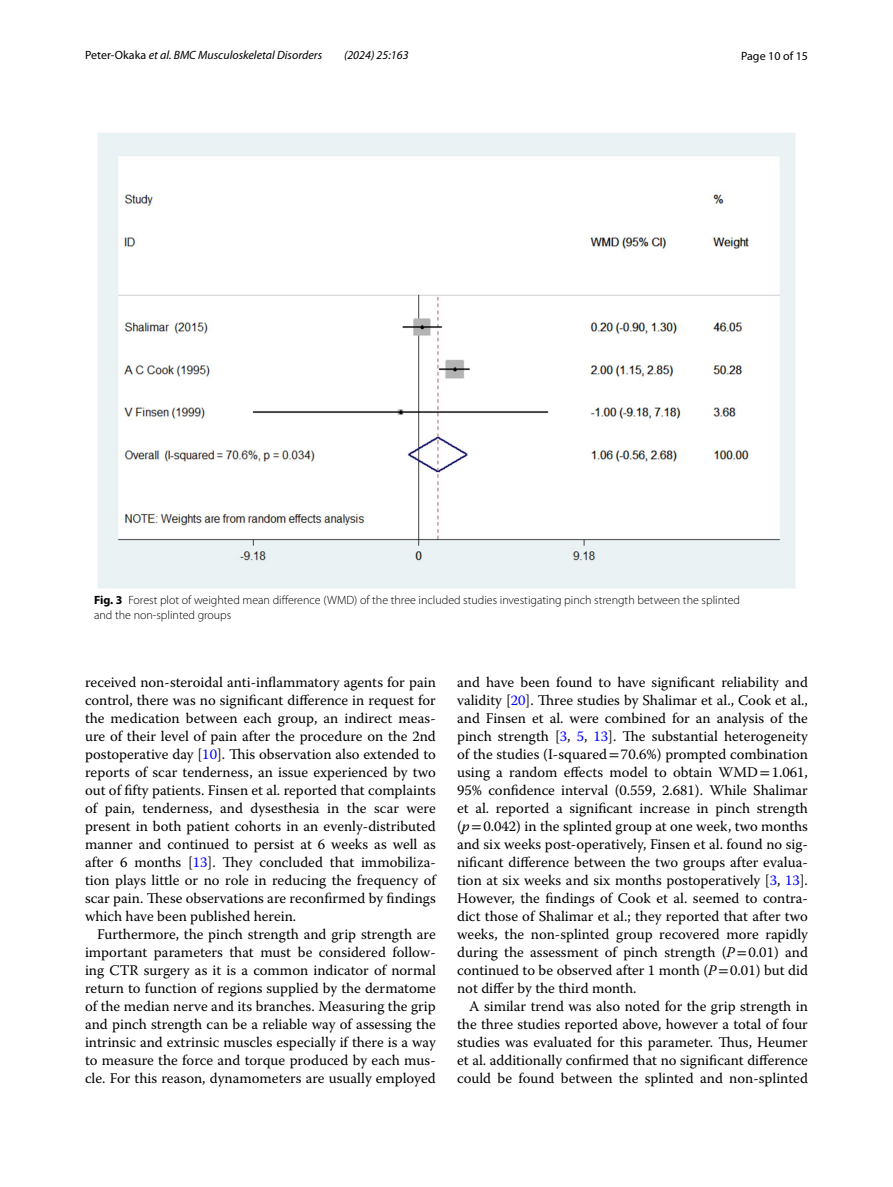
<style>
.page{position:relative;width:893px;height:1187px;background:#fff}
.page>*{position:absolute;margin:0;border:0;box-sizing:border-box;transform-origin:0 0}
.t1{font:14.7px/18px "Warnock Pro";color:#000;text-align:justify}
.t2{font:300 12px/15px "Myriad Pro";color:#000}
.t3{font:italic 12px "Myriad Pro";color:#000}
.t4{font:12px "Myriad Pro";color:#000}
.s1{font-style:normal}
.s2{font-weight:700}
.s3{color:#00f}
.s4{font-family:"STIX"}
.s5{font-style:italic}
</style>
<div class="page">
<img style="left:97px;top:133px;width:699px;height:455px">
<p class="t3" style="left:85px;top:48px;width:239px"><span class="s1">Peter‑Okaka</span> et al. BMC Musculoskeletal Disorders</p>
<p class="t3" style="left:344px;top:48px;width:66px">(2024) 25:163</p>
<p class="t4" style="left:741px;top:48px;width:68px">Page 10 of 15</p>
<p class="t2" style="left:94px;top:592px;width:648px"><span class="s2">Fig. 3</span> Forest plot of weighted mean difference (WMD) of the three included studies investigating pinch strength between the splinted and the non-splinted groups</p>
<p class="t1" style="left:85px;top:672px;width:352px">received non-steroidal anti-inflammatory agents for pain control, there was no significant difference in request for the medication between each group, an indirect meas&shy;ure of their level of pain after the procedure on the 2nd postoperative day [<span class="s3">10</span>]. This observation also extended to reports of scar tenderness, an issue experienced by two out of fifty patients. Finsen et al. reported that complaints of pain, tenderness, and dysesthesia in the scar were present in both patient cohorts in an evenly-distributed manner and continued to persist at 6 weeks as well as after 6 months [<span class="s3">13</span>]. They concluded that immobiliza&shy;tion plays little or no role in reducing the frequency of scar pain. These observations are reconfirmed by findings which have been published herein.</p>
<p class="t1" style="left:85px;top:924px;width:352px;text-indent:12px">Furthermore, the pinch strength and grip strength are important parameters that must be considered follow&shy;ing CTR surgery as it is a common indicator of normal return to function of regions supplied by the dermatome of the median nerve and its branches. Measuring the grip and pinch strength can be a reliable way of assessing the intrinsic and extrinsic muscles especially if there is a way to measure the force and torque produced by each mus&shy;cle. For this reason, dynamometers are usually employed</p>
<p class="t1" style="left:457px;top:672px;width:352px">and have been found to have significant reliability and validity [<span class="s3">20</span>]. Three studies by Shalimar et al., Cook et al., and Finsen et al. were combined for an analysis of the pinch strength [<span class="s3">3</span>, <span class="s3">5</span>, <span class="s3">13</span>]. The substantial heterogeneity of the studies (I-squared<span class="s4">=</span>70.6%) prompted combination using a random effects model to obtain WMD<span class="s4">=</span>1.061, 95% confidence interval (0.559, 2.681). While Shalimar et al. reported a significant increase in pinch strength (<span class="s5">p</span><span class="s4">=</span>0.042) in the splinted group at one week, two months and six weeks post-operatively, Finsen et al. found no sig&shy;nificant difference between the two groups after evalua&shy;tion at six weeks and six months postoperatively [<span class="s3">3</span>, <span class="s3">13</span>].<br>However, the findings of Cook et al. seemed to contra&shy;dict those of Shalimar et al.; they reported that after two weeks, the non-splinted group recovered more rapidly during the assessment of pinch strength (<span class="s5">P</span><span class="s4">=</span>0.01) and continued to be observed after 1 month (<span class="s5">P</span><span class="s4">=</span>0.01) but did not differ by the third month.</p>
<p class="t1" style="left:457px;top:996px;width:352px;text-indent:12px">A similar trend was also noted for the grip strength in the three studies reported above, however a total of four studies was evaluated for this parameter. Thus, Heumer et al. additionally confirmed that no significant difference could be found between the splinted and non-splinted</p>
</div>
